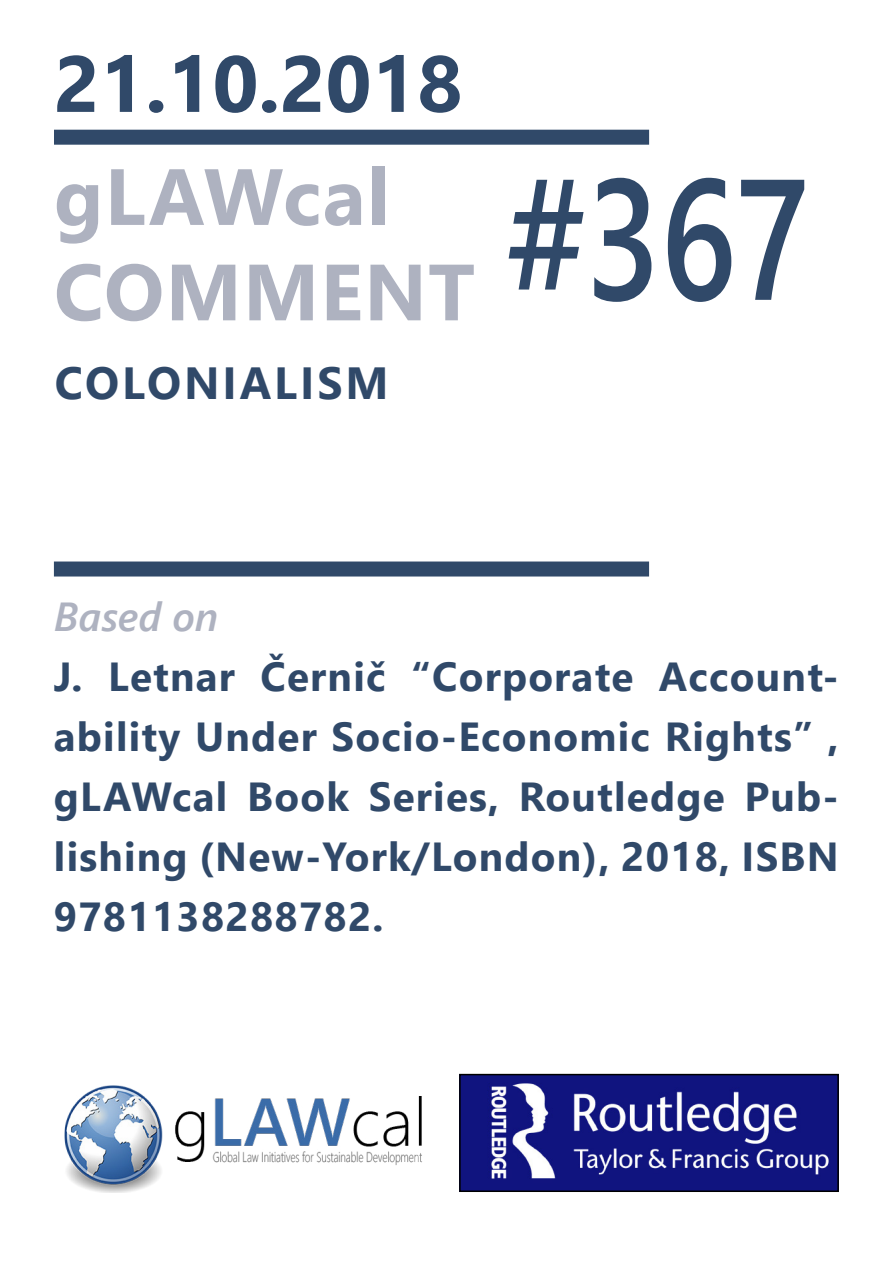
<style>
.page{position:relative;width:893px;height:1263px;background:#fff}
.page>*{position:absolute;margin:0;border:0;box-sizing:border-box;transform-origin:0 0}
.t1{font:600 171.45px "Segoe UI";color:#304969;scale:.79 1}
.t2{font:700 79.5px/95.4px "Segoe UI";letter-spacing:.015em;color:#aeb2c0}
.t3{font:700 79.5px "Segoe UI";color:#304969}
.t4{font:700 45px "Segoe UI";letter-spacing:.065em;color:#304969}
.t5{font:700 40.5px/60px "Segoe UI";letter-spacing:.03em;color:#304969;text-align:justify}
.t6{font:italic 600 40.5px "Segoe UI";color:#aeb2c0}
</style>
<div class="page">
<div style="left:54px;top:130px;width:595px;height:15px;background:#304969"></div>
<div style="left:54px;top:561px;width:595px;height:15px;background:#304969"></div>
<img style="left:64px;top:1085px;width:358px;height:107px">
<img style="left:462px;top:1077px;width:374px;height:112px">
<div style="left:459px;top:1074px;width:380px;height:118px;border:2px solid #000"></div>
<h2 class="t3" style="left:54px;top:9px;width:410px">21.10.2018</h2>
<h2 class="t2" style="left:54px;top:143px;width:422px">gLAWcal<br>COMMENT</h2>
<p class="t4" style="left:55px;top:340px;width:335px">COLONIALISM</p>
<h1 class="t1" style="left:506px;top:77px;width:384px">#367</h1>
<p class="t6" style="left:54px;top:578px;width:166px">Based on</p>
<p class="t5" style="left:54px;top:643px;width:786px">J. Letnar Černič “Corporate Account&shy;ability Under Socio-Economic Rights” , gLAWcal Book Series, Routledge Pub&shy;lishing (New-York/London), 2018, ISBN 9781138288782.</p>
</div>
